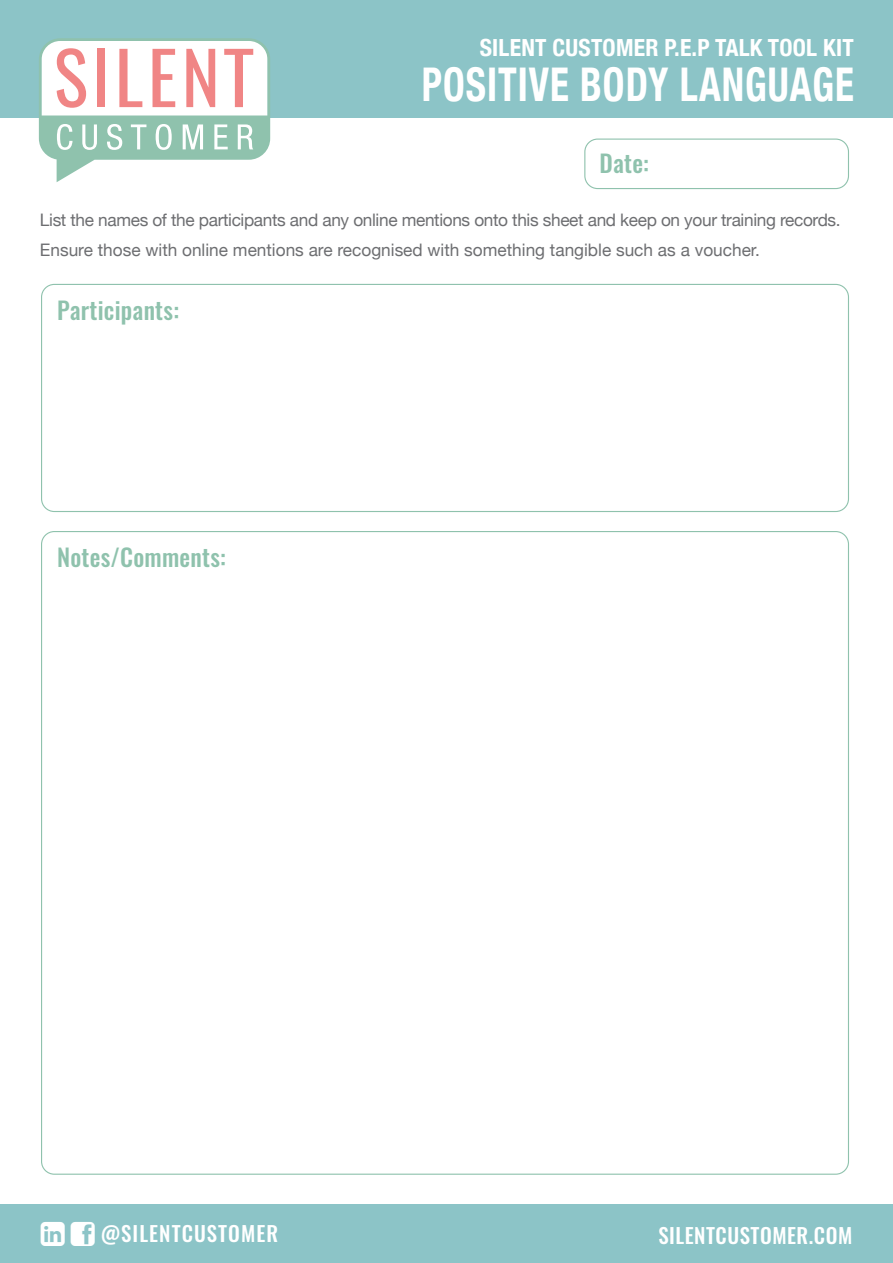
<style>
.page{position:relative;width:893px;height:1263px;background:#fff}
.page>*{position:absolute;margin:0;border:0;box-sizing:border-box;transform-origin:0 0}
.t1{font:700 condensed 46.5px "Helvetica Neue";letter-spacing:.025em;color:#fff;scale:.84 1}
.t2{font:500 24px "Oswald";letter-spacing:.01em;color:#8fc2ad}
.t3{font:700 condensed 23.7px "Helvetica Neue";letter-spacing:.01em;color:#fff}
.t4{font:500 20.85px "Oswald";letter-spacing:.025em;color:#fff}
.t5{font:500 20.85px "Oswald";letter-spacing:.05em;color:#fff}
.t6{font:17.25px/30.2px "Helvetica Neue";letter-spacing:-.02em;color:#6d6e71}
</style>
<div class="page">
<div style="left:0;top:0;width:893px;height:117px;background:#8cc4c7"></div>
<div style="left:0;top:1204px;width:893px;height:59px;background:#8cc4c7"></div>
<div style="left:41px;top:284px;width:808px;height:228px;border:1px solid #8fc2ad;border-radius:13px"></div>
<div style="left:584px;top:139px;width:265px;height:50px;border:1px solid #8fc2ad;border-radius:13px"></div>
<svg style="left:39px;top:38px;width:231px;height:144px"></svg>
<h3 class="t3" style="left:480px;top:28px;width:376px">SILENT CUSTOMER P.E.P TALK TOOL KIT</h3>
<h1 class="t1" style="left:422px;top:45px;width:516px">POSITIVE BODY LANGUAGE</h1>
<h2 class="t2" style="left:600px;top:150px;width:51px">Date:</h2>
<p class="t6" style="left:40px;top:206px;width:802px">List the names of the participants and any online mentions onto this sheet and keep on your training records.<br>Ensure those with online mentions are recognised with something tangible such as a voucher.</p>
<h2 class="t2" style="left:57px;top:298px;width:124px">Participants:</h2>
<h2 class="t2" style="left:57px;top:544px;width:170px">Notes/Comments:</h2>
<p class="t5" style="left:101px;top:1223px;width:179px">@SILENTCUSTOMER</p>
<p class="t4" style="left:658px;top:1225px;width:195px">SILENTCUSTOMER.COM</p>
</div>
